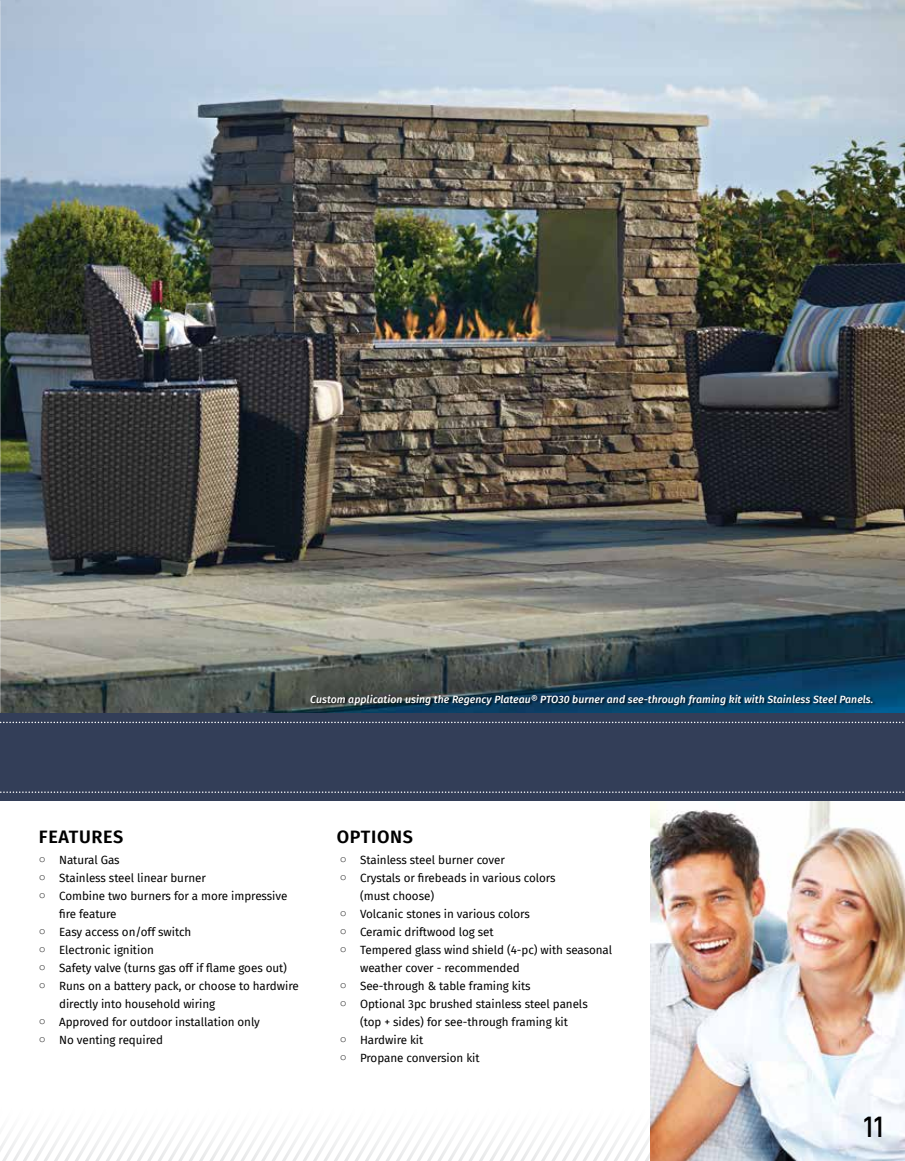
<style>
.page{position:relative;width:905px;height:1161px;background:#fff}
.page>*{position:absolute;margin:0;border:0;box-sizing:border-box;transform-origin:0 0}
.t1{font:500 30px "Khand";color:#000}
.t2{font:600 18px "Fira Sans";letter-spacing:.035em;color:#000}
.t3{font:11.7px/18px "Fira Sans";letter-spacing:-.005em;color:#000}
.t4{font:italic 500 10.5px "Fira Sans";letter-spacing:.005em;color:#fff}
.s1{font-family:"Arial Unicode MS"}
</style>
<div class="page">
<svg style="left:0;top:1134px;width:650px;height:27px"></svg>
<img style="left:650px;top:801px;width:254px;height:360px">
<img style="left:1px;top:0;width:903px;height:713px">
<img style="left:0;top:0;width:1px;height:726px">
<div style="left:0;top:713px;width:904px;height:88px;background:#333e58"></div>
<svg style="left:0;top:791px;width:905px;height:2px"></svg>
<svg style="left:0;top:722px;width:905px;height:1px"></svg>
<div style="left:310px;top:694px;width:566px;height:15px;background:#000;opacity:.75"></div>
<p class="t4" style="left:310px;top:691px;width:564px">Custom application using the Regency Plateau® PTO30 burner and see-through framing kit with Stainless Steel Panels.</p>
<h2 class="t2" style="left:39px;top:822px;width:86px">FEATURES</h2>
<h2 class="t2" style="left:337px;top:822px;width:78px">OPTIONS</h2>
<p class="t3" style="left:39px;top:851px;width:82px"><span class="s1">○</span> Natural Gas</p>
<p class="t3" style="left:39px;top:869px;width:169px"><span class="s1">○</span> Stainless steel linear burner</p>
<p class="t3" style="left:59px;top:887px;width:230px;text-indent:-20px"><span class="s1">○</span> Combine two burners for a more impressive fire feature</p>
<p class="t3" style="left:39px;top:923px;width:154px"><span class="s1">○</span> Easy access on/off switch</p>
<p class="t3" style="left:39px;top:941px;width:116px"><span class="s1">○</span> Electronic ignition</p>
<p class="t3" style="left:39px;top:959px;width:250px"><span class="s1">○</span> Safety valve (turns gas off if flame goes out)</p>
<p class="t3" style="left:59px;top:977px;width:241px;text-indent:-20px"><span class="s1">○</span> Runs on a battery pack, or choose to hardwire directly into household wiring</p>
<p class="t3" style="left:39px;top:1013px;width:222px"><span class="s1">○</span> Approved for outdoor installation only</p>
<p class="t3" style="left:39px;top:1031px;width:126px"><span class="s1">○</span> No venting required</p>
<p class="t3" style="left:340px;top:851px;width:167px"><span class="s1">○</span> Stainless steel burner cover</p>
<p class="t3" style="left:360px;top:869px;width:197px;text-indent:-20px"><span class="s1">○</span> Crystals or firebeads in various colors (must choose)</p>
<p class="t3" style="left:340px;top:905px;width:191px"><span class="s1">○</span> Volcanic stones in various colors</p>
<p class="t3" style="left:340px;top:923px;width:155px"><span class="s1">○</span> Ceramic driftwood log set</p>
<p class="t3" style="left:360px;top:941px;width:253px;text-indent:-20px"><span class="s1">○</span> Tempered glass wind shield (4-pc) with seasonal weather cover - recommended</p>
<p class="t3" style="left:340px;top:977px;width:192px"><span class="s1">○</span> See-through &amp; table framing kits</p>
<p class="t3" style="left:340px;top:995px;width:249px;text-align:center"><span class="s1">○</span> Optional 3pc brushed stainless steel panels (top + sides) for see-through framing kit</p>
<p class="t3" style="left:340px;top:1031px;width:85px"><span class="s1">○</span> Hardwire kit</p>
<p class="t3" style="left:340px;top:1049px;width:141px"><span class="s1">○</span> Propane conversion kit</p>
<h1 class="t1" style="left:864px;top:1108px;width:20px">11</h1>
</div>
